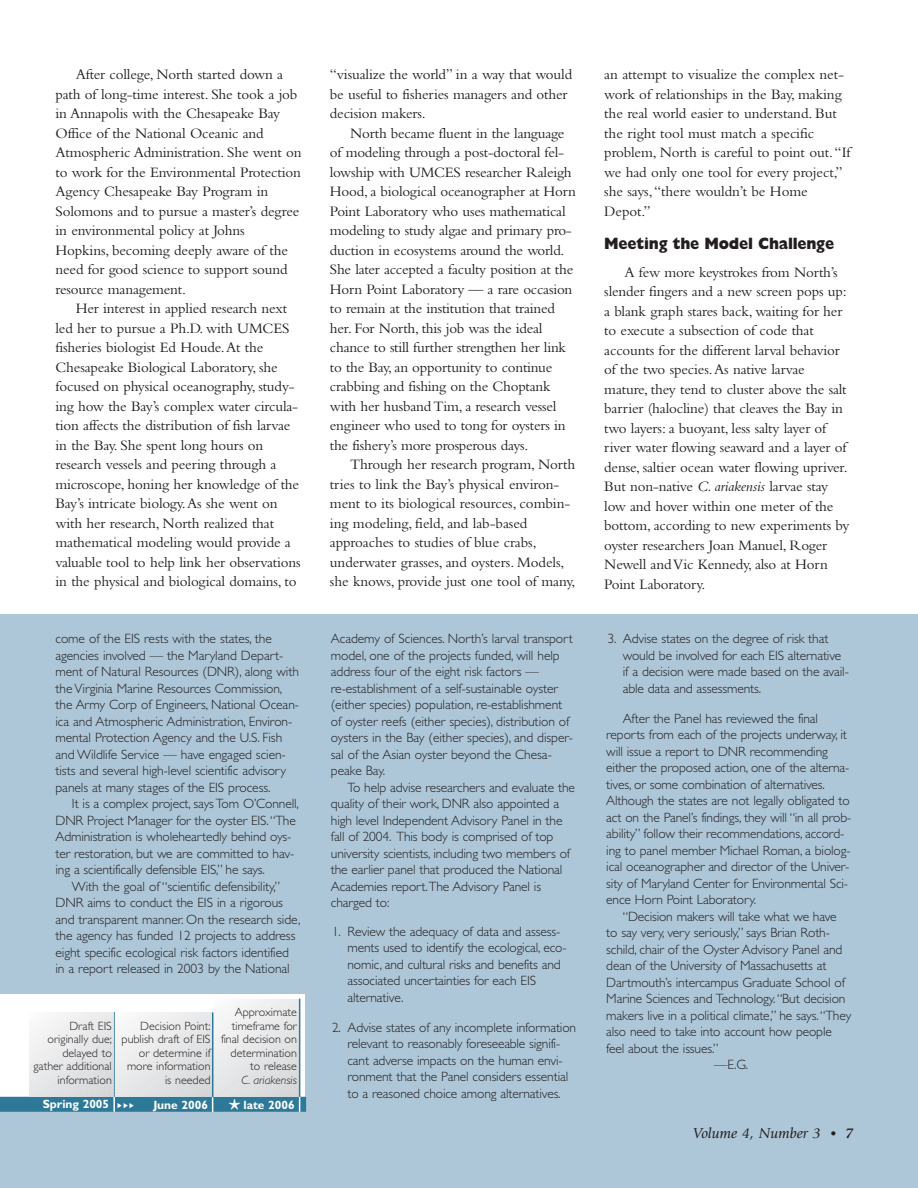
<style>
.page{position:relative;width:918px;height:1188px;background:#fff}
.page>*{position:absolute;margin:0;border:0;box-sizing:border-box;transform-origin:0 0}
.t1{font:24px "Bembo";color:#fff}
.t2{font:800 16.5px "Gill Sans";letter-spacing:-.015em;color:#231f20;scale:.9 1}
.t3{font:15px/19.5px "Bembo";letter-spacing:-.01em;color:#231f20}
.t4{font:italic 15px "Giovanni";color:#231f20}
.t5{font:300 13.5px/16.5px "Gill Sans";letter-spacing:-.01em;color:#231f20}
.t6{font:300 12px/13.5px "Gill Sans";color:#231f20;text-align:right}
.t7{font:700 12px "Gill Sans";color:#fff}
.t8{font:italic 300 12px "Gill Sans";color:#231f20}
.s1{font-style:italic}
.s2{font-family:"Bembo";font-weight:700;font-style:normal}
.s3{font-weight:700}
</style>
<div class="page">
<div style="left:0;top:615px;width:918px;height:573px;background:#adc7d8"></div>
<div style="left:0;top:994px;width:305px;height:114px;background:#fff"></div>
<div style="left:0;top:1097px;width:306px;height:15px;background:#2f7998"></div>
<svg style="left:30px;top:999px;width:270px;height:113px"></svg>
<p class="t3" style="left:56px;top:66px;width:248px;text-indent:20px">After college, North started down a path of long-time interest. She took a job in Annapolis with the Chesapeake Bay Office of the National Oceanic and Atmospheric Administration. She went on to work for the Environmental Protection Agency Chesapeake Bay Program in Solomons and to pursue a master’s degree in environmental policy at Johns Hopkins, becoming deeply aware of the need for good science to support sound resource management.</p>
<p class="t3" style="left:56px;top:300px;width:247px;text-indent:20px">Her interest in applied research next led her to pursue a Ph.D. with UMCES fisheries biologist Ed Houde.At the Chesapeake Biological Laboratory, she focused on physical oceanography, study&shy;ing how the Bay’s complex water circula&shy;tion affects the distribution of fish larvae in the Bay. She spent long hours on research vessels and peering through a microscope, honing her knowledge of the Bay’s intricate biology.As she went on with her research, North realized that mathematical modeling would provide a valuable tool to help link her observations in the physical and biological domains, to</p>
<p class="t5" style="left:56px;top:632px;width:245px">come of the EIS rests with the states, the agencies involved –– the Maryland Depart&shy;ment of Natural Resources (DNR), along with the Virginia Marine Resources Commission, the Army Corp of Engineers, National Ocean&shy;ica and Atmospheric Administration, Environ&shy;mental Protection Agency and the U.S. Fish and Wildlife Service –– have engaged scien&shy;tists and several high-level scientific advisory panels at many stages of the EIS process.</p>
<p class="t5" style="left:56px;top:797px;width:245px;text-indent:16px">It is a complex project, says Tom O’Connell, DNR Project Manager for the oyster EIS.“The Administration is wholeheartedly behind oys&shy;ter restoration, but we are committed to hav&shy;ing a scientifically defensible EIS,” he says.</p>
<p class="t5" style="left:56px;top:879px;width:246px;text-indent:16px">With the goal of “scientific defensibility,” DNR aims to conduct the EIS in a rigorous and transparent manner. On the research side, the agency has funded 12 projects to address eight specific ecological risk factors identified in a report released in 2003 by the National</p>
<p class="t6" style="left:221px;top:1007px;width:77px">Approximate timeframe for final decision on determination to release</p>
<p class="t8" style="left:241px;top:1076px;width:57px">C. ariakensis</p>
<p class="t6" style="left:122px;top:1020px;width:90px">Decision Point: publish draft of EIS or determine if more information is needed</p>
<p class="t6" style="left:33px;top:1020px;width:80px">Draft EIS originally due; delayed to gather additional information</p>
<p class="t7" style="left:43px;top:1100px;width:68px">Spring 2005</p>
<p class="t7" style="left:153px;top:1101px;width:56px">June 2006</p>
<p class="t7" style="left:243px;top:1101px;width:53px">late 2006</p>
<h1 class="t1" style="left:228px;top:1099px;width:14px">*</h1>
<p class="t3" style="left:330px;top:66px;width:244px">“visualize the world” in a way that would be useful to fisheries managers and other decision makers.</p>
<p class="t3" style="left:330px;top:125px;width:248px;text-indent:20px">North became fluent in the language of modeling through a post-doctoral fel&shy;lowship with UMCES researcher Raleigh Hood, a biological oceanographer at Horn Point Laboratory who uses mathematical modeling to study algae and primary pro&shy;duction in ecosystems around the world.<br>She later accepted a faculty position at the Horn Point Laboratory –– a rare occasion to remain at the institution that trained her. For North, this job was the ideal chance to still further strengthen her link to the Bay, an opportunity to continue crabbing and fishing on the Choptank with her husband Tim, a research vessel engineer who used to tong for oysters in the fishery’s more prosperous days.</p>
<p class="t3" style="left:330px;top:456px;width:247px;text-indent:20px">Through her research program, North tries to link the Bay’s physical environ&shy;ment to its biological resources, combin&shy;ing modeling, field, and lab-based approaches to studies of blue crabs, underwater grasses, and oysters. Models, she knows, provide just one tool of many,</p>
<p class="t5" style="left:331px;top:632px;width:244px">Academy of Sciences. North’s larval transport model, one of the projects funded, will help address four of the eight risk factors — re-establishment of a self-sustainable oyster (either species) population, re-establishment of oyster reefs (either species), distribution of oysters in the Bay (either species), and disper&shy;sal of the Asian oyster beyond the Chesa&shy;peake Bay.</p>
<p class="t5" style="left:331px;top:780px;width:246px;text-indent:16px">To help advise researchers and evaluate the quality of their work, DNR also appointed a high level Independent Advisory Panel in the fall of 2004. This body is comprised of top university scientists, including two members of the earlier panel that produced the National Academies report.The Advisory Panel is charged to:</p>
<p class="t5" style="left:348px;top:924px;width:221px;text-indent:-15px">1. Review the adequacy of data and assess&shy;ments used to identify the ecological, eco&shy;nomic, and cultural risks and benefits and associated uncertainties for each EIS alternative.</p>
<p class="t5" style="left:332px;top:1020px;width:246px;text-align:center">2. Advise states of any incomplete information relevant to reasonably foreseeable signifi-<br>cant adverse impacts on the human envi&shy;ronment that the Panel considers essential<br>to a reasoned choice among alternatives.</p>
<p class="t3" style="left:604px;top:66px;width:248px">an attempt to visualize the complex net&shy;work of relationships in the Bay, making the real world easier to understand. But the right tool must match a specific problem, North is careful to point out.“If we had only one tool for every project,” she says,“there wouldn’t be Home Depot.”</p>
<p class="t2" style="left:604px;top:237px;width:257px">Meeting the Model Challenge</p>
<p class="t3" style="left:604px;top:264px;width:247px;text-indent:20px">A few more keystrokes from North’s slender fingers and a new screen pops up: a blank graph stares back, waiting for her to execute a subsection of code that accounts for the different larval behavior of the two species.As native larvae mature, they tend to cluster above the salt barrier (halocline) that cleaves the Bay in two layers: a buoyant, less salty layer of river water flowing seaward and a layer of dense, saltier ocean water flowing upriver.<br>But non-native <span class="s1">C. ariakensis</span> larvae stay low and hover within one meter of the bottom, according to new experiments by oyster researchers Joan Manuel, Roger Newell and Vic Kennedy, also at Horn Point Laboratory.</p>
<p class="t5" style="left:623px;top:632px;width:227px;text-indent:-15px">3. Advise states on the degree of risk that would be involved for each EIS alternative if a decision were made based on the avail&shy;able data and assessments.</p>
<p class="t5" style="left:606px;top:711px;width:247px;text-indent:16px">After the Panel has reviewed the final reports from each of the projects underway, it will issue a report to DNR recommending either the proposed action, one of the alterna&shy;tives, or some combination of alternatives.<br>Although the states are not legally obligated to act on the Panel’s findings, they will “in all prob&shy;ability” follow their recommendations, accord&shy;ing to panel member Michael Roman, a biolog&shy;ical oceanographer and director of the Univer&shy;sity of Maryland Center for Environmental Sci&shy;ence Horn Point Laboratory.</p>
<p class="t5" style="left:623px;top:909px;width:215px">“Decision makers will take what we have</p>
<p class="t5" style="left:606px;top:926px;width:225px">to say very, very seriously,” says Brian Roth-</p>
<p class="t5" style="left:606px;top:942px;width:238px">schild, chair of the Oyster Advisory Panel and</p>
<p class="t5" style="left:606px;top:959px;width:222px">dean of the University of Massachusetts at</p>
<p class="t5" style="left:606px;top:975px;width:240px">Dartmouth’s intercampus Graduate School of</p>
<p class="t5" style="left:606px;top:992px;width:241px">Marine Sciences and Technology.“But decision</p>
<p class="t5" style="left:606px;top:1008px;width:247px">makers live in a political climate,” he says.“They</p>
<p class="t5" style="left:606px;top:1025px;width:227px">also need to take into account how people</p>
<p class="t5" style="left:606px;top:1041px;width:114px">feel about the issues.”</p>
<p class="t5" style="left:714px;top:1058px;width:36px">—E.G.</p>
<p class="t4" style="left:693px;top:1127px;width:161px">Volume 4, Number 3 <span class="s2">•</span> <span class="s3">7</span></p>
</div>
